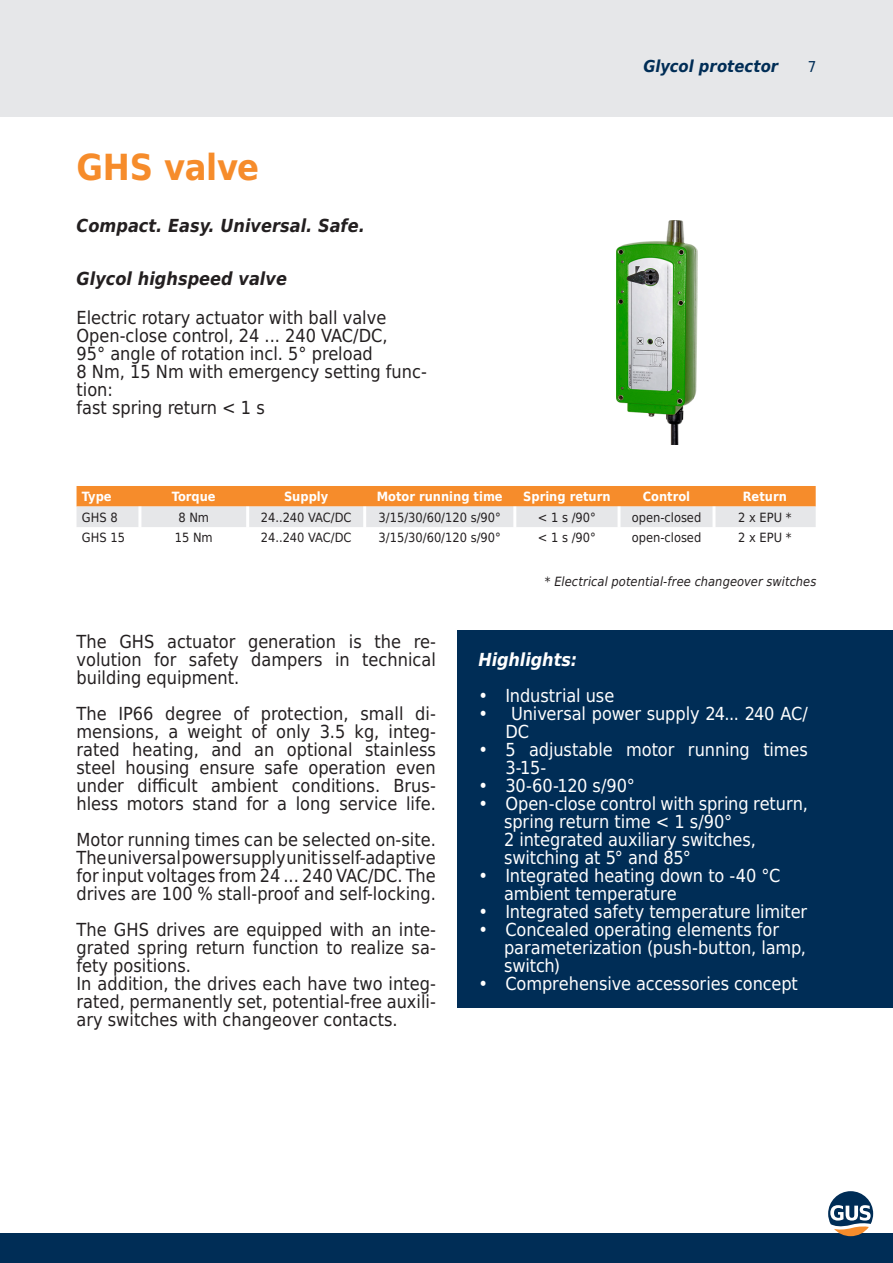
<style>
.page{position:relative;width:893px;height:1263px;background:#fff}
.page>*{position:absolute;margin:0;border:0;box-sizing:border-box;transform-origin:0 0}
.t1{font:700 36px "DejaVu Sans Condensed";letter-spacing:-.01em;color:#f68c2b}
.t2{font:18px/18px "DejaVu Sans Condensed";color:#231f20;text-align:justify}
.Fließtext{font:18px/18px "DejaVu Sans Condensed";letter-spacing:-.005em;color:#fff}
.t3{font:italic 700 18px "DejaVu Sans Condensed";color:#231f20}
.Fließtext-2{font:italic 700 18px "DejaVu Sans Condensed";letter-spacing:-.005em;color:#fff}
.t4{font:italic 700 16.5px "DejaVu Sans Condensed";color:#002d56}
.t5{font:15px "DejaVu Sans Condensed";color:#002d56}
.t6{font:12.75px "DejaVu Sans Condensed";color:#231f20}
.t7{font:700 12.75px "DejaVu Sans Condensed";color:#fff}
.t8{font:italic 12.75px "DejaVu Sans Condensed";letter-spacing:.01em;color:#231f20}
</style>
<div class="page">
<div style="left:0;top:0;width:893px;height:117px;background:#e6e7e9"></div>
<div style="left:0;top:1233px;width:893px;height:30px;background:#002d56"></div>
<svg style="left:828px;top:1191px;width:45px;height:45px"></svg>
<div style="left:457px;top:631px;width:436px;height:377px;background:#002d56"></div>
<img style="left:616px;top:221px;width:81px;height:223px">
<svg style="left:77px;top:486px;width:739px;height:41px;background:#eeb98a"></svg>
<hr style="left:138px;top:506px;width:3px;height:21px;background:#fff">
<hr style="left:246px;top:506px;width:3px;height:21px;background:#fff">
<hr style="left:363px;top:506px;width:3px;height:21px;background:#fff">
<hr style="left:513px;top:506px;width:3px;height:21px;background:#fff">
<hr style="left:617px;top:506px;width:3px;height:21px;background:#fff">
<hr style="left:712px;top:506px;width:3px;height:21px;background:#fff">
<p class="t1" style="left:77px;top:138px;width:184px">GHS valve</p>
<p class="t3" style="left:77px;top:212px;width:290px">Compact. Easy. Universal. Safe.</p>
<p class="t3" style="left:77px;top:264px;width:212px">Glycol highspeed valve</p>
<p class="t2" style="left:77px;top:308px;width:311px">Electric rotary actuator with ball valve</p>
<p class="t2" style="left:77px;top:326px;width:313px">Open-close control, 24 ... 240 VAC/DC,</p>
<p class="t2" style="left:77px;top:344px;width:298px">95° angle of rotation incl. 5° preload</p>
<p class="t2" style="left:77px;top:362px;width:352px">8 Nm, 15 Nm with emergency setting func&shy;tion:</p>
<p class="t2" style="left:77px;top:398px;width:190px">fast spring return &lt; 1 s</p>
<p class="t4" style="left:643px;top:54px;width:136px">Glycol protector</p>
<p class="t5" style="left:808px;top:54px;width:10px">7</p>
<p class="t7" style="left:82px;top:486px;width:31px">Type</p>
<p class="t7" style="left:172px;top:486px;width:45px">Torque</p>
<p class="t7" style="left:284px;top:486px;width:46px">Supply</p>
<p class="t7" style="left:377px;top:486px;width:127px">Motor running time</p>
<p class="t7" style="left:523px;top:486px;width:89px">Spring return</p>
<p class="t7" style="left:643px;top:486px;width:49px">Control</p>
<p class="t7" style="left:743px;top:486px;width:46px">Return</p>
<p class="t6" style="left:82px;top:507px;width:37px">GHS 8</p>
<p class="t6" style="left:178px;top:507px;width:32px">8 Nm</p>
<p class="t6" style="left:261px;top:507px;width:92px">24..240 VAC/DC</p>
<p class="t6" style="left:379px;top:507px;width:124px">3/15/30/60/120 s/90°</p>
<p class="t6" style="left:538px;top:507px;width:60px">&lt; 1 s /90°</p>
<p class="t6" style="left:632px;top:507px;width:71px">open-closed</p>
<p class="t6" style="left:738px;top:507px;width:55px">2 x EPU *</p>
<p class="t6" style="left:82px;top:527px;width:45px">GHS 15</p>
<p class="t6" style="left:175px;top:527px;width:39px">15 Nm</p>
<p class="t6" style="left:261px;top:527px;width:92px">24..240 VAC/DC</p>
<p class="t6" style="left:379px;top:527px;width:124px">3/15/30/60/120 s/90°</p>
<p class="t6" style="left:538px;top:527px;width:60px">&lt; 1 s /90°</p>
<p class="t6" style="left:632px;top:527px;width:71px">open-closed</p>
<p class="t6" style="left:738px;top:527px;width:55px">2 x EPU *</p>
<p class="t8" style="left:545px;top:572px;width:273px">* Electrical potential-free changeover switches</p>
<p class="t2" style="left:77px;top:632px;width:361px">The GHS actuator generation is the re&shy;volution for safety dampers in technical building equipment.</p>
<p class="t2" style="left:77px;top:704px;width:361px">The IP66 degree of protection, small di&shy;mensions, a weight of only 3.5 kg, integ&shy;rated heating, and an optional stainless steel housing ensure safe operation even under difficult ambient conditions. Brus&shy;hless motors stand for a long service life.</p>
<p class="t2" style="left:77px;top:830px;width:361px">Motor running times can be selected on-site.<br>The universal power supply unit is self-adaptive for input voltages from 24 ... 240 VAC/DC. The drives are 100 % stall-proof and self-locking.</p>
<p class="t2" style="left:77px;top:920px;width:361px;text-align:left">The GHS drives are equipped with an inte&shy;grated spring return function to realize sa&shy;fety positions.<br>In addition, the drives each have two integ&shy;rated, permanently set, potential-free auxili&shy;ary switches with changeover contacts.</p>
<p class="Fließtext-2" style="left:478px;top:646px;width:100px">Highlights:</p>
<p class="Fließtext" style="left:478px;top:686px;width:137px">• Industrial use</p>
<p class="Fließtext" style="left:505px;top:704px;width:304px;text-indent:-27px">• Universal power supply 24... 240 AC/<br>DC</p>
<p class="Fließtext" style="left:505px;top:740px;width:304px;text-indent:-27px">• 5 adjustable motor running times<br>3-15-</p>
<p class="Fließtext" style="left:478px;top:776px;width:158px">• 30-60-120 s/90°</p>
<p class="Fließtext" style="left:478px;top:794px;width:331px">• Open-close control with spring return,</p>
<p class="Fließtext" style="left:504px;top:812px;width:230px">spring return time &lt; 1 s/90°</p>
<p class="Fließtext" style="left:504px;top:830px;width:253px">2 integrated auxiliary switches,</p>
<p class="Fließtext" style="left:504px;top:848px;width:188px">switching at 5° and 85°</p>
<p class="Fließtext" style="left:478px;top:866px;width:304px">• Integrated heating down to -40 °C</p>
<p class="Fließtext" style="left:504px;top:884px;width:174px">ambient temperature</p>
<p class="Fließtext" style="left:478px;top:902px;width:330px">• Integrated safety temperature limiter</p>
<p class="Fließtext" style="left:478px;top:920px;width:302px">• Concealed operating elements for</p>
<p class="Fließtext" style="left:504px;top:938px;width:303px">parameterization (push-button, lamp,</p>
<p class="Fließtext" style="left:504px;top:956px;width:58px">switch)</p>
<p class="Fließtext" style="left:478px;top:974px;width:321px">• Comprehensive accessories concept</p>
</div>
